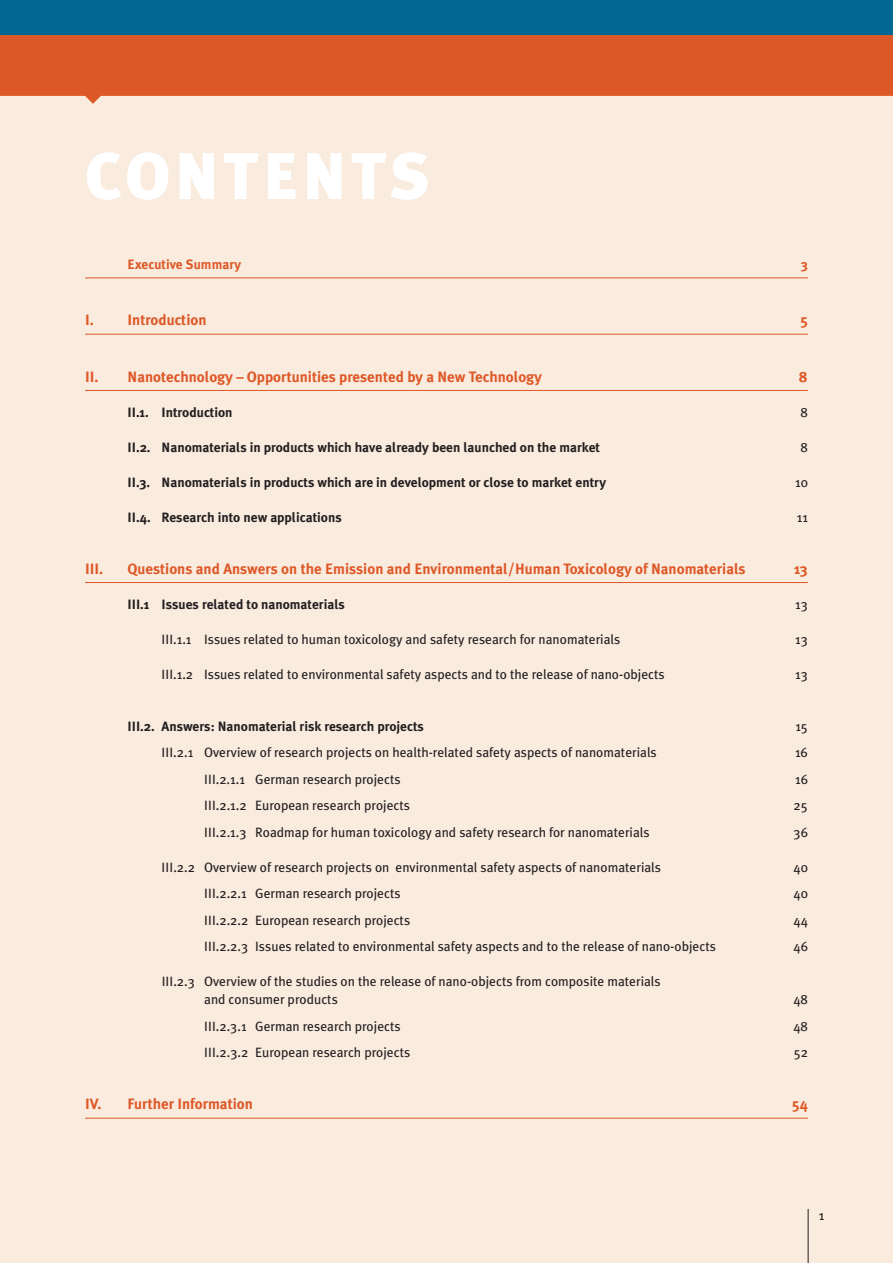
<style>
.page{position:relative;width:893px;height:1263px;background:#fff}
.page>*{position:absolute;margin:0;border:0;box-sizing:border-box;transform-origin:0 0}
.t1{font:900 66px "Meta Plus";letter-spacing:.06em;color:#fff}
.t2{font:700 15px "Meta Plus";color:#dd5827}
.t3{font:13.5px/18px "Meta Plus";color:#231f20}
.t4{font:700 13.5px "Meta Plus";color:#231f20}
.t5{font:700 13.5px "Meta Plus";color:#dd5827}
</style>
<div class="page">
<div style="left:0;top:69px;width:893px;height:1194px;background:#faebdf"></div>
<hr style="left:808px;top:1209px;width:1px;height:54px;background:#231f20">
<svg style="left:0;top:34px;width:893px;height:70px;fill:#dd5827"></svg>
<div style="left:0;top:0;width:893px;height:34px;background:#006893"></div>
<hr style="left:85px;top:278px;width:723px;height:1px;background:#dd5827">
<hr style="left:85px;top:334px;width:723px;height:1px;background:#dd5827">
<hr style="left:85px;top:390px;width:723px;height:1px;background:#dd5827">
<hr style="left:85px;top:582px;width:723px;height:1px;background:#dd5827">
<hr style="left:85px;top:1118px;width:723px;height:1px;background:#dd5827">
<h1 class="t1" style="left:85px;top:138px;width:346px">CONTENTS</h1>
<p class="t5" style="left:128px;top:257px;width:115px">Executive Summary</p>
<p class="t5" style="left:801px;top:257px;width:8px">3</p>
<p class="t2" style="left:85px;top:312px;width:123px">I. Introduction</p>
<p class="t2" style="left:800px;top:312px;width:9px">5</p>
<p class="t2" style="left:85px;top:368px;width:458px">II. Nanotechnology – Opportunities presented by a New Technology</p>
<p class="t2" style="left:799px;top:368px;width:10px">8</p>
<p class="t4" style="left:128px;top:404px;width:107px">II.1. Introduction</p>
<p class="t3" style="left:800px;top:403px;width:9px">8</p>
<p class="t4" style="left:128px;top:439px;width:474px">II.2. Nanomaterials in products which have already been launched on the market</p>
<p class="t3" style="left:800px;top:438px;width:9px">8</p>
<p class="t4" style="left:128px;top:474px;width:480px">II.3. Nanomaterials in products which are in development or close to market entry</p>
<p class="t3" style="left:795px;top:473px;width:14px">10</p>
<p class="t4" style="left:128px;top:509px;width:216px">II.4. Research into new applications</p>
<p class="t3" style="left:797px;top:508px;width:13px">11</p>
<p class="t2" style="left:85px;top:560px;width:20px">III.</p>
<p class="t2" style="left:128px;top:560px;width:620px">Questions and Answers on the Emission and Environmental/Human Toxicology of Nanomaterials</p>
<p class="t2" style="left:794px;top:560px;width:15px">13</p>
<p class="t4" style="left:128px;top:596px;width:219px">III.1 Issues related to nanomaterials</p>
<p class="t3" style="left:795px;top:595px;width:14px">13</p>
<p class="t3" style="left:162px;top:630px;width:460px">III.1.1 Issues related to human toxicology and safety research for nanomaterials</p>
<p class="t3" style="left:795px;top:630px;width:14px">13</p>
<p class="t3" style="left:162px;top:665px;width:505px">III.1.2 Issues related to environmental safety aspects and to the release of nano-objects</p>
<p class="t3" style="left:795px;top:665px;width:14px">13</p>
<p class="t4" style="left:128px;top:718px;width:298px">III.2. Answers: Nanomaterial risk research projects</p>
<p class="t3" style="left:795px;top:717px;width:14px">15</p>
<p class="t3" style="left:162px;top:743px;width:497px">III.2.1 Overview of research projects on health-related safety aspects of nanomaterials</p>
<p class="t3" style="left:795px;top:743px;width:14px">16</p>
<p class="t3" style="left:204px;top:770px;width:198px">III.2.1.1 German research projects</p>
<p class="t3" style="left:795px;top:770px;width:14px">16</p>
<p class="t3" style="left:204px;top:796px;width:207px">III.2.1.2 European research projects</p>
<p class="t3" style="left:794px;top:796px;width:16px">25</p>
<p class="t3" style="left:204px;top:823px;width:447px">III.2.1.3 Roadmap for human toxicology and safety research for nanomaterials</p>
<p class="t3" style="left:793px;top:823px;width:16px">36</p>
<p class="t3" style="left:162px;top:858px;width:501px">III.2.2 Overview of research projects on environmental safety aspects of nanomaterials</p>
<p class="t3" style="left:793px;top:858px;width:16px">40</p>
<p class="t3" style="left:204px;top:884px;width:198px">III.2.2.1 German research projects</p>
<p class="t3" style="left:793px;top:884px;width:16px">40</p>
<p class="t3" style="left:204px;top:911px;width:207px">III.2.2.2 European research projects</p>
<p class="t3" style="left:793px;top:911px;width:16px">44</p>
<p class="t3" style="left:204px;top:937px;width:513px">III.2.2.3 Issues related to environmental safety aspects and to the release of nano-objects</p>
<p class="t3" style="left:793px;top:937px;width:16px">46</p>
<p class="t3" style="left:204px;top:972px;width:458px;text-indent:-43px">III.2.3 Overview of the studies on the release of nano-objects from composite materials and consumer products</p>
<p class="t3" style="left:793px;top:990px;width:16px">48</p>
<p class="t3" style="left:204px;top:1017px;width:198px">III.2.3.1 German research projects</p>
<p class="t3" style="left:793px;top:1017px;width:16px">48</p>
<p class="t3" style="left:204px;top:1043px;width:207px">III.2.3.2 European research projects</p>
<p class="t3" style="left:794px;top:1043px;width:16px">52</p>
<p class="t2" style="left:85px;top:1095px;width:169px">IV. Further Information</p>
<p class="t2" style="left:792px;top:1095px;width:17px">54</p>
<p class="t3" style="left:819px;top:1206px;width:7px">1</p>
</div>
